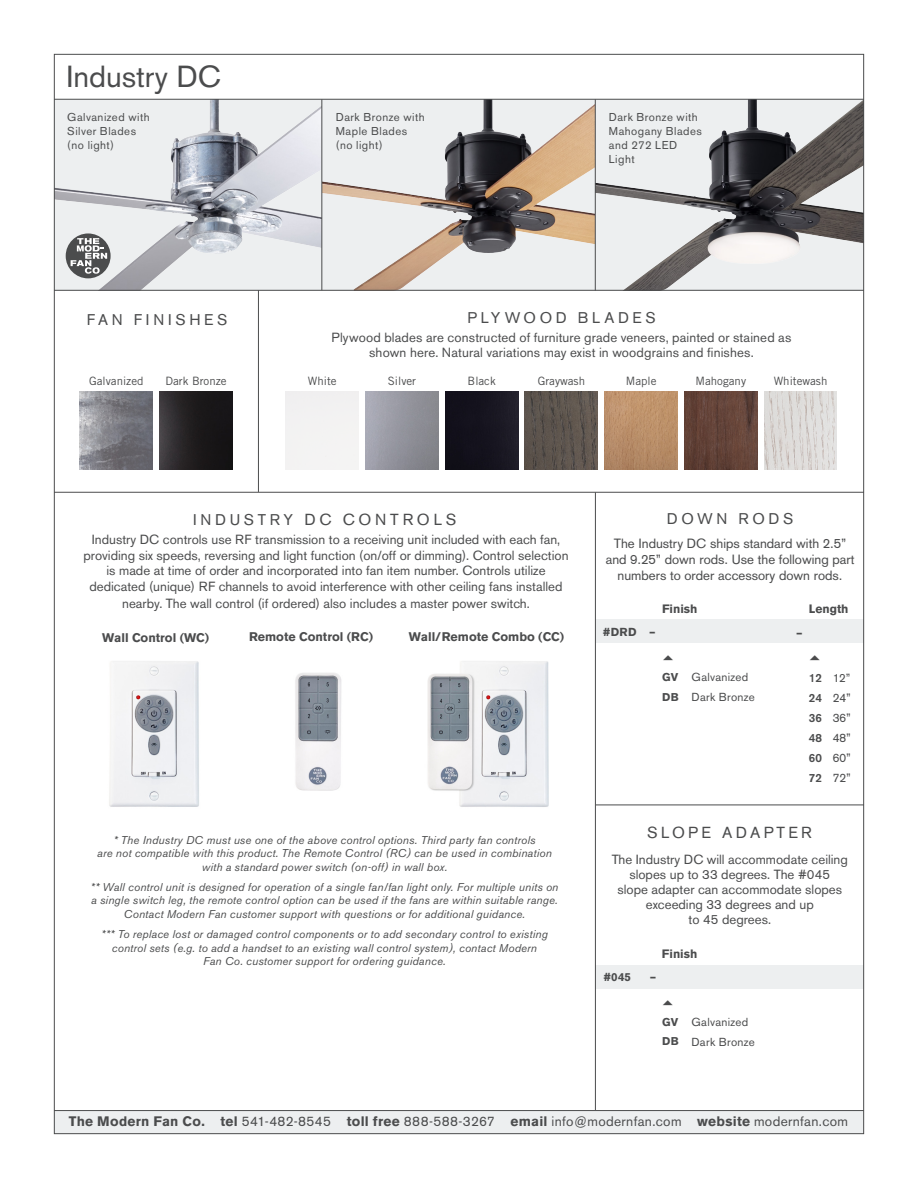
<style>
.page{position:relative;width:918px;height:1188px;background:#fff}
.page>*{position:absolute;margin:0;border:0;box-sizing:border-box;transform-origin:0 0}
.t1{font:30.3px "Akzidenz Grotesk BE";letter-spacing:-.005em;color:#4b4c4d}
.t2{font:15.9px "Akzidenz Grotesk BE";letter-spacing:.235em;color:#4b4c4d}
.t3{font:15.45px "Akzidenz Grotesk BE";letter-spacing:.245em;color:#4b4c4d}
.t4{font:13.65px "Akzidenz Grotesk BE";letter-spacing:.025em;color:#4b4c4d}
.t5{font:13.2px/15px "Akzidenz Grotesk BE";color:#4b4c4d;text-align:center}
.t6{font:13.2px/15.8px "Akzidenz Grotesk";color:#4b4c4d;text-align:center}
.t7{font:700 12.45px "Akzidenz Grotesk BE";color:#4b4c4d}
.t8{font:700 12.15px "Akzidenz Grotesk BE";color:#4b4c4d}
.t9{font:12px/20px "Akzidenz Grotesk";color:#4b4c4d;text-align:justify}
.t10{font:11.7px "Akzidenz Grotesk";color:#4b4c4d}
.t11{font:11.55px "Trade Gothic";color:#4b4c4d}
.t12{font:11.55px/19.5px "Akzidenz Grotesk BE";letter-spacing:.03em;color:#4b4c4d}
.t13{font:700 11.55px "Akzidenz Grotesk BE";letter-spacing:.03em;color:#4b4c4d}
.t14{font:11.4px/14px "Akzidenz Grotesk BE";letter-spacing:.045em;color:#4b4c4d}
.t15{font:italic 11.25px/13.5px "Akzidenz Grotesk BE";letter-spacing:.015em;color:#4b4c4d;text-align:center}
.s1{font-size:15.45px}
.s2{font-weight:700;font-size:11.25px}
.s3{font-weight:700}
.s4{font-weight:700;font-size:11.7px}
</style>
<div class="page">
<img style="left:323px;top:100px;width:272px;height:190px">
<div style="left:596px;top:620px;width:268px;height:23px;background:#edeff0"></div>
<div style="left:596px;top:965px;width:268px;height:24px;background:#edeff0"></div>
<img style="left:80px;top:391px;width:73px;height:79px">
<img style="left:160px;top:391px;width:73px;height:79px">
<svg style="left:596px;top:100px;width:266px;height:190px;background:#b3b3b3"></svg>
<svg style="left:56px;top:100px;width:266px;height:190px;background:#d6d8dc"></svg>
<svg style="left:66px;top:233px;width:45px;height:45px"></svg>
<svg style="left:71px;top:238px;width:36px;height:36px"></svg>
<hr style="left:54px;top:290px;width:810px;height:1px;background:#4b4c4d">
<hr style="left:54px;top:99px;width:810px;height:1px;background:#4b4c4d">
<hr style="left:54px;top:492px;width:810px;height:1px;background:#4b4c4d">
<hr style="left:596px;top:805px;width:268px;height:1px;background:#4b4c4d">
<hr style="left:322px;top:99px;width:1px;height:191px;background:#4b4c4d">
<hr style="left:595px;top:99px;width:1px;height:192px;background:#4b4c4d">
<hr style="left:595px;top:492px;width:1px;height:625px;background:#4b4c4d">
<hr style="left:258px;top:290px;width:1px;height:202px;background:#4b4c4d">
<div style="left:54px;top:1111px;width:810px;height:23px;background:#edeff0"></div>
<img style="left:525px;top:391px;width:73px;height:79px">
<img style="left:684px;top:391px;width:73px;height:79px">
<img style="left:605px;top:391px;width:73px;height:79px">
<img style="left:445px;top:391px;width:73px;height:79px">
<img style="left:764px;top:391px;width:73px;height:79px">
<img style="left:427px;top:661px;width:122px;height:146px">
<img style="left:295px;top:673px;width:47px;height:118px">
<img style="left:109px;top:661px;width:90px;height:146px">
<hr style="left:54px;top:1110px;width:810px;height:1px;background:#4b4c4d">
<h1 class="t1" style="left:66px;top:59px;width:156px">Industry DC</h1>
<p class="t14" style="left:67px;top:110px;width:84px">Galvanized with<br>Silver Blades (no light)</p>
<p class="t3" style="left:87px;top:310px;width:25px">Fan</p>
<p class="t3" style="left:134px;top:310px;width:25px">Finishes</p>
<p class="t11" style="left:89px;top:374px;width:56px">Galvanized</p>
<p class="t11" style="left:166px;top:374px;width:63px">Dark Bronze</p>
<p class="t14" style="left:336px;top:110px;width:91px">Dark Bronze with<br>Maple Blades (no light)</p>
<p class="t14" style="left:609px;top:110px;width:95px">Dark Bronze with<br>Mahogany Blades and 272 LED<br>Light</p>
<p class="t3" style="left:467px;top:309px;width:54px">Plywood</p>
<p class="t3" style="left:578px;top:309px;width:28px">Blad</p>
<p class="t3" style="left:633px;top:309px;width:25px">ES</p>
<p class="t5" style="left:332px;top:330px;width:461px">Plywood blades are constructed of furniture grade veneers, painted or stained as shown here. Natural variations may exist in woodgrains and finishes.</p>
<p class="t11" style="left:308px;top:374px;width:30px">White</p>
<p class="t11" style="left:388px;top:374px;width:30px">Silver</p>
<p class="t11" style="left:468px;top:374px;width:30px">Black</p>
<p class="t11" style="left:538px;top:374px;width:49px">Graywash</p>
<p class="t11" style="left:626px;top:374px;width:32px">Maple</p>
<p class="t11" style="left:696px;top:374px;width:52px">Mahogany</p>
<p class="t11" style="left:774px;top:374px;width:55px">Whitewash</p>
<p class="t2" style="left:193px;top:510px;width:264px"><span class="s1">INDUStr y</span> DC CONTROLS</p>
<p class="t5" style="left:83px;top:531px;width:487px;line-height:15.9px">Industry DC controls use RF transmission to a receiving unit included with each fan, providing six speeds, reversing and light function (on/off or dimming). Control selection is made at time of order and incorporated into fan item number. Controls utilize dedicated (unique) RF channels to avoid interference with other ceiling fans installed nearby. The wall control (if ordered) also includes a master power switch.</p>
<p class="t7" style="left:102px;top:631px;width:108px">Wall Control (WC)</p>
<p class="t7" style="left:249px;top:630px;width:126px">Remote Control (RC)</p>
<p class="t7" style="left:409px;top:630px;width:157px">Wall/Remote Combo (CC)</p>
<p class="t15" style="left:97px;top:833px;width:456px">* The Industry DC must use one of the above control options. Third party fan controls<br>are not compatible with this product. The Remote Control (RC) can be used in combination with a standard power switch (on-off) in wall box.</p>
<p class="t15" style="left:91px;top:880px;width:469px">** Wall control unit is designed for operation of a single fan/fan light only. For multiple units on a single switch leg, the remote control option can be used if the fans are within suitable range.<br>Contact Modern Fan customer support with questions or for additional guidance.</p>
<p class="t15" style="left:101px;top:927px;width:448px">*** To replace lost or damaged control components or to add secondary control to existing control sets (e.g. to add a handset to an existing wall control system), contact Modern<br>Fan Co. customer support for ordering guidance.</p>
<p class="t3" style="left:667px;top:510px;width:16px">down</p>
<p class="t3" style="left:739px;top:510px;width:15px">rods</p>
<p class="t6" style="left:606px;top:536px;width:250px">The Industry DC ships standard with 2.5” and 9.25” down rods. Use the following part numbers to order accessory down rods.</p>
<p class="t8" style="left:662px;top:601px;width:37px">Finish</p>
<p class="t8" style="left:809px;top:601px;width:41px">Length</p>
<p class="t13" style="left:603px;top:625px;width:54px">#DRD –</p>
<p class="t13" style="left:796px;top:626px;width:8px">–</p>
<p class="t12" style="left:662px;top:668px;width:88px"><span class="s2">GV</span> Galvanized</p>
<p class="t10" style="left:809px;top:671px;width:43px"><span class="s3">12</span> 12”</p>
<p class="t12" style="left:662px;top:687px;width:94px"><span class="s2">DB</span> Dark Bronze</p>
<p class="t9" style="left:809px;top:688px;width:43px"><span class="s4">24</span> 24” <span class="s4">36</span> 36” <span class="s4">48</span> 48” <span class="s4">60</span> 60” <span class="s4">72</span> 72”</p>
<p class="t2" style="left:647px;top:823px;width:28px">Slope</p>
<p class="t2" style="left:722px;top:823px;width:28px">Adapter</p>
<p class="t5" style="left:612px;top:852px;width:238px">The Industry DC will accommodate ceiling slopes up to 33 degrees. The #045<br>slope adapter can accommodate slopes exceeding 33 degrees and up<br>to 45 degrees.</p>
<p class="t8" style="left:662px;top:946px;width:37px">Finish</p>
<p class="t13" style="left:604px;top:970px;width:29px">#045</p>
<p class="t13" style="left:650px;top:970px;width:8px">–</p>
<p class="t12" style="left:662px;top:1013px;width:94px"><span class="s2">GV</span> Galvanized<br><span class="s2">DB</span> Dark Bronze</p>
<p class="t4" style="left:69px;top:1114px;width:781px"><span class="s3">The Modern Fan Co. tel</span> 541-482-8545 <span class="s3">toll free</span> 888-588-3267 <span class="s3">email</span> info@modernfan.com <span class="s3">website</span> modernfan.com</p>
</div>
